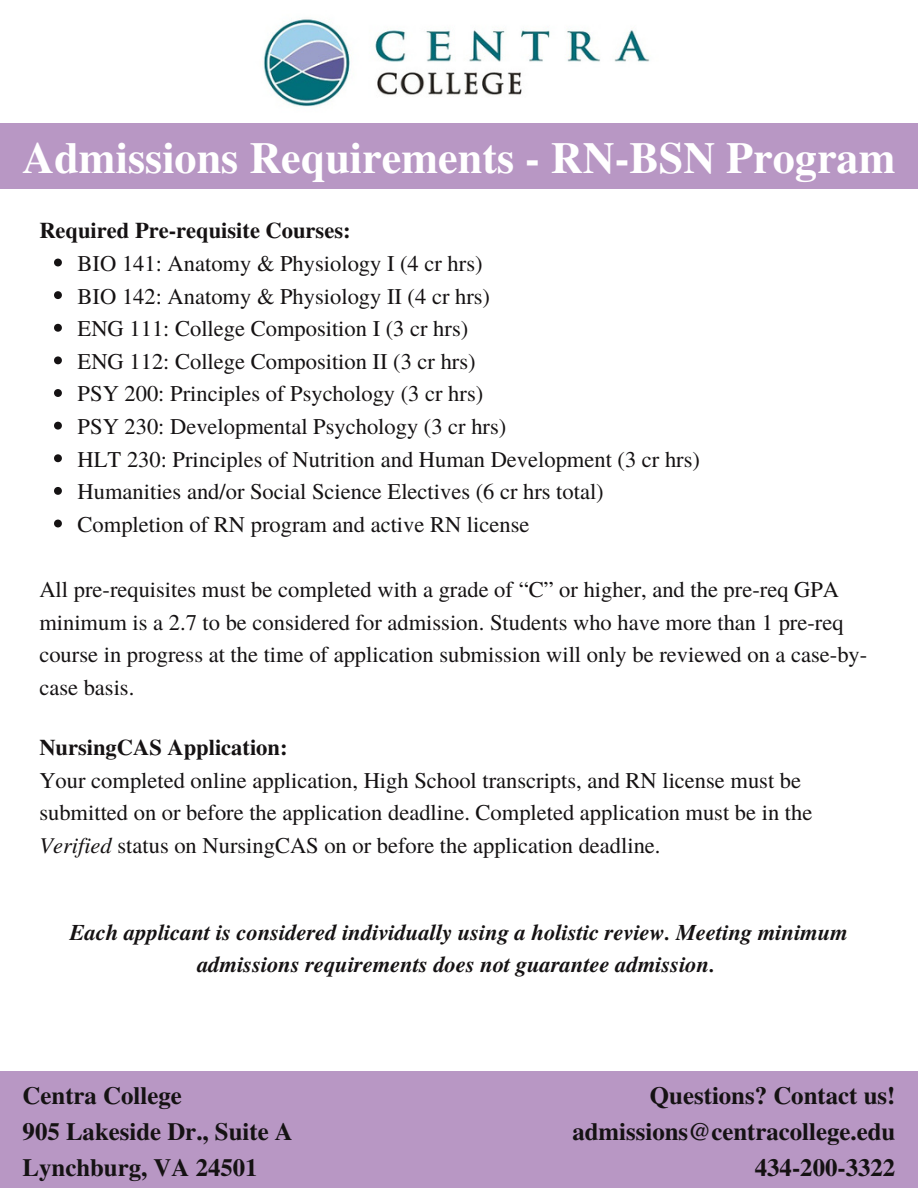
<style>
.page{position:relative;width:918px;height:1188px;background:#fff}
.page>*{position:absolute;margin:0;border:0;box-sizing:border-box;transform-origin:0 0}
.t1{font:700 44.1px "Te X Gyre Termes";color:#fff}
.t2{font:700 24.9px/36px "Te X Gyre Termes";color:#151213}
.t3{font:22.5px/32.7px "Te X Gyre Termes";color:#151213}
.t4{font:italic 700 22.5px/32.7px "Te X Gyre Termes";color:#151213;text-align:center}
.t5{font:700 22.5px "Te X Gyre Termes";color:#151213}
.s1{font-style:italic}
</style>
<div class="page">
<div style="left:0;top:123px;width:918px;height:66px;background:#b897c4"></div>
<img style="left:263px;top:18px;width:387px;height:89px">
<div style="left:0;top:1071px;width:918px;height:117px;background:#b897c4"></div>
<svg style="left:54px;top:259px;width:8px;height:7px"></svg>
<svg style="left:54px;top:291px;width:8px;height:8px"></svg>
<svg style="left:54px;top:324px;width:8px;height:8px"></svg>
<svg style="left:54px;top:356px;width:8px;height:8px"></svg>
<svg style="left:54px;top:389px;width:8px;height:8px"></svg>
<svg style="left:54px;top:422px;width:8px;height:8px"></svg>
<svg style="left:54px;top:454px;width:8px;height:8px"></svg>
<svg style="left:54px;top:487px;width:8px;height:8px"></svg>
<svg style="left:54px;top:520px;width:8px;height:7px"></svg>
<h1 class="t1" style="left:23px;top:124px;width:874px">Admissions Requirements - RN-BSN Program</h1>
<p class="t5" style="left:39px;top:213px;width:313px">Required Pre-requisite Courses:</p>
<p class="t3" style="left:78px;top:246px;width:624px">BIO 141: Anatomy &amp; Physiology I (4 cr hrs)<br>BIO 142: Anatomy &amp; Physiology II (4 cr hrs)<br>ENG 111: College Composition I (3 cr hrs)<br>ENG 112: College Composition II (3 cr hrs)<br>PSY 200: Principles of Psychology (3 cr hrs)<br>PSY 230: Developmental Psychology (3 cr hrs)<br>HLT 230: Principles of Nutrition and Human Development (3 cr hrs)<br>Humanities and/or Social Science Electives (6 cr hrs total)<br>Completion of RN program and active RN license</p>
<p class="t3" style="left:39px;top:572px;width:829px">All pre-requisites must be completed with a grade of “C” or higher, and the pre-req GPA minimum is a 2.7 to be considered for admission. Students who have more than 1 pre-req course in progress at the time of application submission will only be reviewed on a case-by&shy;case basis.</p>
<p class="t5" style="left:39px;top:730px;width:250px">NursingCAS Application:</p>
<p class="t3" style="left:39px;top:762px;width:775px">Your completed online application, High School transcripts, and RN license must be submitted on or before the application deadline. Completed application must be in the<br><span class="s1">Verified</span> status on NursingCAS on or before the application deadline.</p>
<p class="t4" style="left:70px;top:915px;width:780px">Each applicant is considered individually using a holistic review. Meeting minimum admissions requirements does not guarantee admission.</p>
<p class="t2" style="left:23px;top:1076px;width:272px">Centra College<br>905 Lakeside Dr., Suite A<br>Lynchburg, VA 24501</p>
<p class="t2" style="left:572px;top:1076px;width:324px;text-align:right">Questions? Contact us! admissions@centracollege.edu<br>434-200-3322</p>
</div>
